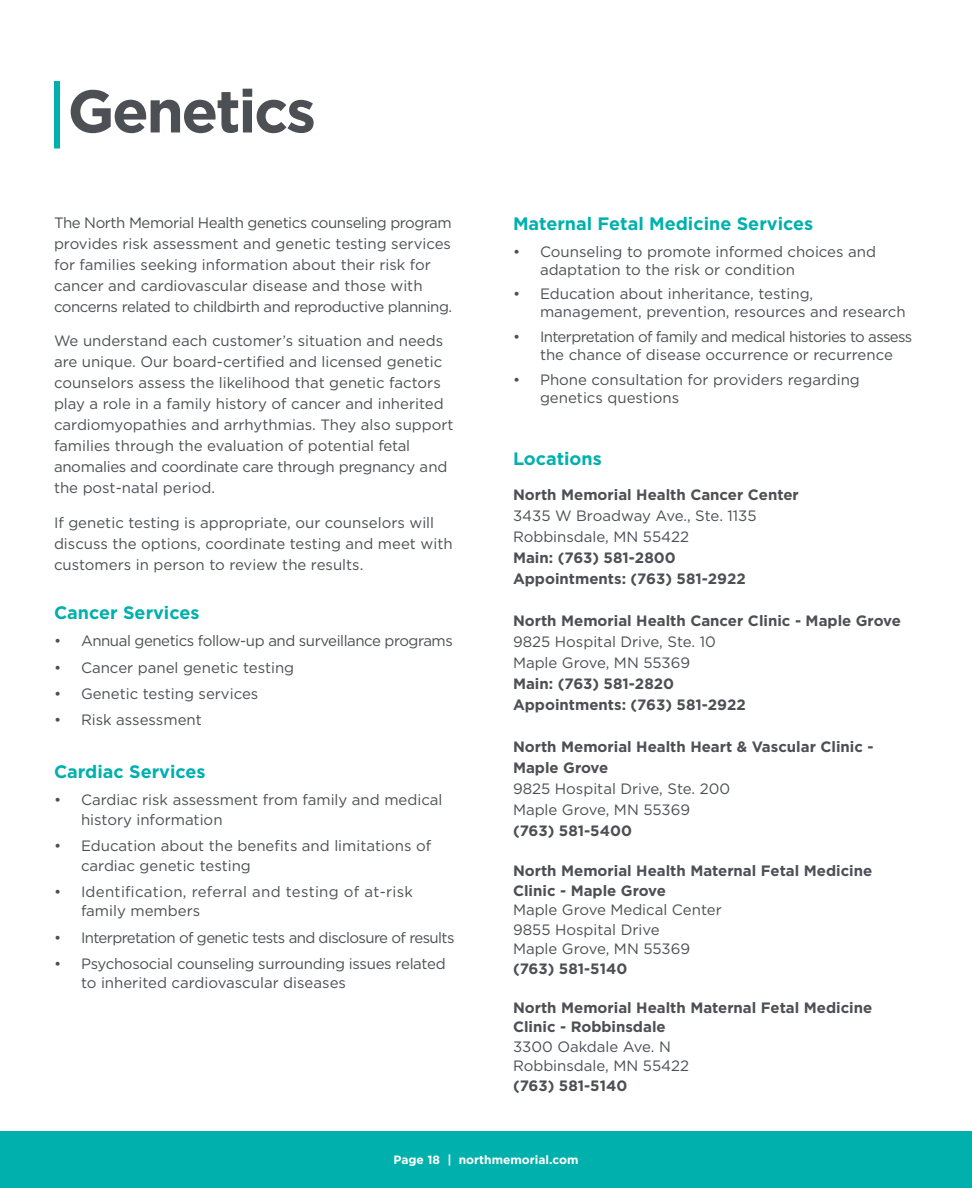
<style>
.page{position:relative;width:972px;height:1188px;background:#fff}
.page>*{position:absolute;margin:0;border:0;box-sizing:border-box;transform-origin:0 0}
.t1{font:700 60px "Gotham";letter-spacing:-.04em;color:#4c4f54}
.t2{font:700 18px "Gotham";color:#00b0ad}
.t3{font:15px/21px "Gotham";color:#4c4f54}
.t4{font:700 15px/21px "Gotham";color:#4c4f54}
.t5{font:15px/18px "Gotham";letter-spacing:-.04em;color:#4c4f54;text-align:center}
.t6{font:15px/19.5px "Gotham";letter-spacing:-.02em;color:#4c4f54}
.t7{font:15px/19.5px "Gotham";letter-spacing:.02em;color:#4c4f54}
.t8{font:15px "Gotham";letter-spacing:-.03em;color:#4c4f54}
.t9{font:700 12px "Gotham";color:#fff}
.s1{font-weight:400}
</style>
<div class="page">
<div style="left:0;top:1131px;width:972px;height:57px;background:#00b0ad"></div>
<div style="left:54px;top:81px;width:6px;height:67px;background:#00b0ad"></div>
<p class="t1" style="left:68px;top:71px;width:250px">Genetics</p>
<p class="t3" style="left:54px;top:212px;width:400px">The North Memorial Health genetics counseling program provides risk assessment and genetic testing services for families seeking information about their risk for cancer and cardiovascular disease and those with concerns related to childbirth and reproductive planning.</p>
<p class="t3" style="left:54px;top:330px;width:401px">We understand each customer’s situation and needs are unique. Our board-certified and licensed genetic counselors assess the likelihood that genetic factors play a role in a family history of cancer and inherited cardiomyopathies and arrhythmias. They also support families through the evaluation of potential fetal anomalies and coordinate care through pregnancy and the post-natal period.</p>
<p class="t3" style="left:54px;top:512px;width:400px">If genetic testing is appropriate, our counselors will discuss the options, coordinate testing and meet with customers in person to review the results.</p>
<p class="t2" style="left:54px;top:600px;width:147px">Cancer Services</p>
<p class="t8" style="left:54px;top:632px;width:400px">• Annual genetics follow-up and surveillance programs</p>
<p class="t3" style="left:54px;top:657px;width:242px">• Cancer panel genetic testing</p>
<p class="t3" style="left:54px;top:683px;width:206px">• Genetic testing services</p>
<p class="t3" style="left:54px;top:709px;width:149px">• Risk assessment</p>
<p class="t2" style="left:54px;top:759px;width:153px">Cardiac Services</p>
<p class="t3" style="left:81px;top:790px;width:363px;line-height:19.5px;text-indent:-27px">• Cardiac risk assessment from family and medical history information</p>
<p class="t3" style="left:81px;top:836px;width:352px;line-height:19.5px;text-indent:-27px">• Education about the benefits and limitations of cardiac genetic testing</p>
<p class="t7" style="left:81px;top:882px;width:334px;text-indent:-27px">• Identification, referral and testing of at-risk family members</p>
<p class="t5" style="left:54px;top:928px;width:402px">• Interpretation of genetic tests and disclosure of results</p>
<p class="t6" style="left:81px;top:954px;width:366px;text-indent:-27px">• Psychosocial counseling surrounding issues related to inherited cardiovascular diseases</p>
<p class="t2" style="left:513px;top:212px;width:302px">Maternal Fetal Medicine Services</p>
<p class="t3" style="left:540px;top:242px;width:338px;line-height:18px;text-indent:-27px">• Counseling to promote informed choices and adaptation to the risk or condition</p>
<p class="t3" style="left:540px;top:285px;width:367px;line-height:18px;text-indent:-27px">• Education about inheritance, testing, management, prevention, resources and research</p>
<p class="t5" style="left:513px;top:328px;width:401px">• Interpretation of family and medical histories to assess the chance of disease occurrence or recurrence</p>
<p class="t3" style="left:540px;top:370px;width:321px;line-height:18px;text-indent:-27px">• Phone consultation for providers regarding genetics questions</p>
<p class="t2" style="left:513px;top:447px;width:90px">Locations</p>
<p class="t4" style="left:513px;top:484px;width:287px">North Memorial Health Cancer Center<br><span class="s1">3435 W Broadway Ave., Ste. 1135<br>Robbinsdale, MN 55422<br></span>Main: (763) 581-2800<br>Appointments: (763) 581-2922</p>
<p class="t4" style="left:513px;top:610px;width:389px">North Memorial Health Cancer Clinic - Maple Grove<br><span class="s1">9825 Hospital Drive, Ste. 10<br>Maple Grove, MN 55369<br></span>Main: (763) 581-2820<br>Appointments: (763) 581-2922</p>
<p class="t4" style="left:513px;top:736px;width:362px">North Memorial Health Heart &amp; Vascular Clinic -<br>Maple Grove<br><span class="s1">9825 Hospital Drive, Ste. 200<br>Maple Grove, MN 55369<br></span>(763) 581-5400</p>
<p class="t4" style="left:513px;top:861px;width:361px;line-height:19.5px">North Memorial Health Maternal Fetal Medicine<br>Clinic - Maple Grove<br><span class="s1">Maple Grove Medical Center<br>9855 Hospital Drive<br>Maple Grove, MN 55369<br></span>(763) 581-5140</p>
<p class="t4" style="left:513px;top:997px;width:361px;line-height:19.5px">North Memorial Health Maternal Fetal Medicine<br>Clinic - Robbinsdale<br><span class="s1">3300 Oakdale Ave. N<br>Robbinsdale, MN 55422<br></span>(763) 581-5140</p>
<p class="t9" style="left:394px;top:1152px;width:186px">Page 18 | northmemorial.com</p>
</div>
